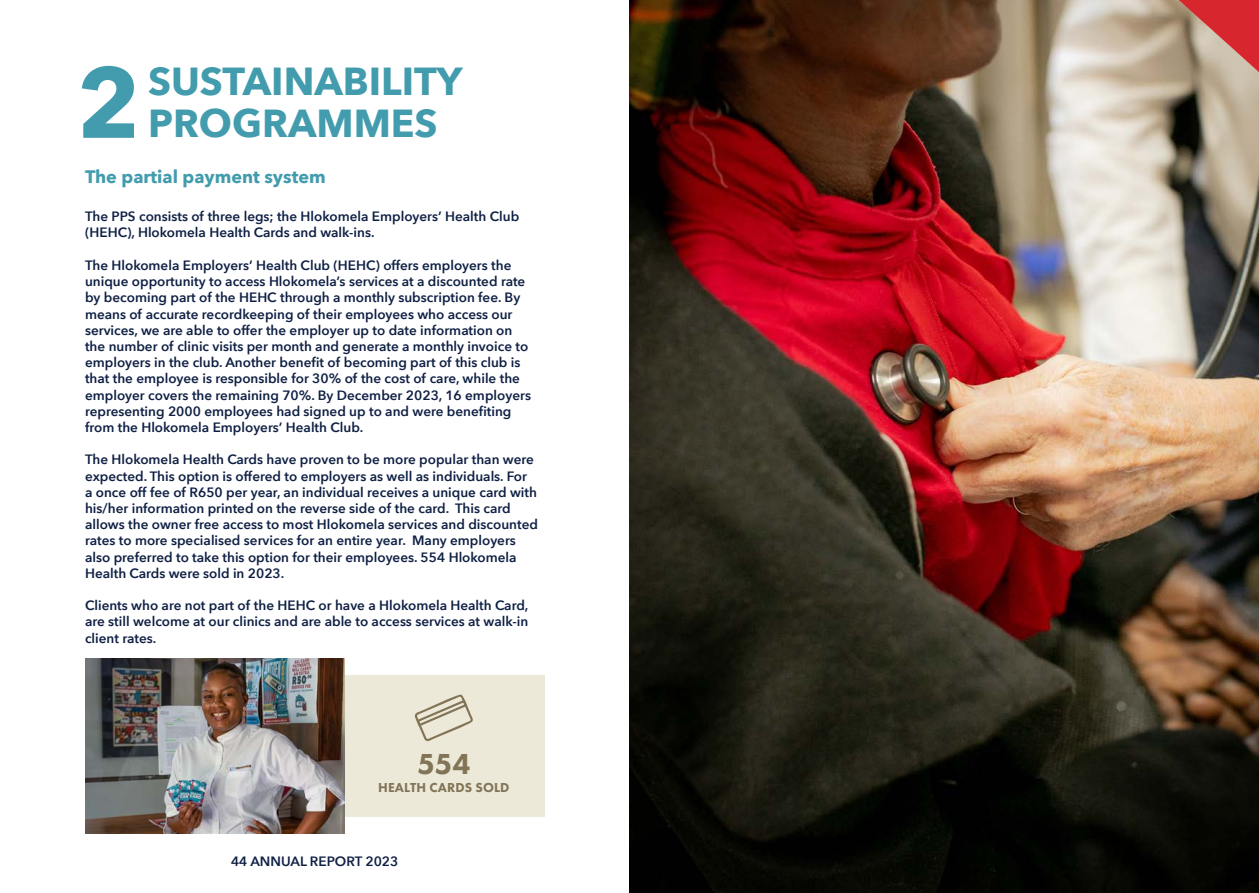
<style>
.page{position:relative;width:1259px;height:893px;background:#fff}
.page>*{position:absolute;margin:0;border:0;box-sizing:border-box;transform-origin:0 0}
.SubHeading{font:700 99px "Avenir Next";color:#429cad}
.SubHeading-2{font:700 39px "Avenir Next";color:#429cad}
.Large_Callout_Text{font:800 30px "Futura PT";color:#827456}
.Body_Copy{font:700 18px "Avenir Next";color:#429cad}
.Body_Copy-2{font:600 13.5px/16.2px "Avenir Next";color:#0f2044}
.Large_Callout_Text-2{font:800 13.5px "Futura PT";letter-spacing:.01em;color:#827456}
</style>
<div class="page">
<img style="left:629px;top:0;width:630px;height:893px">
<div style="left:343px;top:675px;width:201px;height:142px;background:#ede9d9"></div>
<img style="left:86px;top:658px;width:258px;height:175px">
<svg style="left:414px;top:694px;width:59px;height:47px"></svg>
<svg style="left:1178px;top:0;width:81px;height:72px;background:#c6665f"></svg>
<p class="SubHeading" style="left:77px;top:17px;width:65px">2</p>
<p class="SubHeading-2" style="left:148px;top:48px;width:316px">SUSTAINABILITY</p>
<p class="SubHeading-2" style="left:148px;top:90px;width:291px">PROGRAMMES</p>
<p class="Body_Copy" style="left:85px;top:162px;width:242px">The partial payment system</p>
<p class="Body_Copy-2" style="left:85px;top:208px;width:436px">The PPS consists of three legs; the Hlokomela Employers’ Health Club (HEHC), Hlokomela Health Cards and walk-ins.</p>
<p class="Body_Copy-2" style="left:85px;top:257px;width:447px">The Hlokomela Employers’ Health Club (HEHC) offers employers the unique opportunity to access Hlokomela’s services at a discounted rate by becoming part of the HEHC through a monthly subscription fee. By means of accurate recordkeeping of their employees who access our services, we are able to offer the employer up to date information on the number of clinic visits per month and generate a monthly invoice to employers in the club. Another benefit of becoming part of this club is that the employee is responsible for 30% of the cost of care, while the employer covers the remaining 70%. By December 2023, 16 employers representing 2000 employees had signed up to and were benefiting from the Hlokomela Employers’ Health Club.</p>
<p class="Body_Copy-2" style="left:85px;top:451px;width:454px">The Hlokomela Health Cards have proven to be more popular than were expected. This option is offered to employers as well as individuals. For<br>a once off fee of R650 per year, an individual receives a unique card with his/her information printed on the reverse side of the card. This card allows the owner free access to most Hlokomela services and discounted rates to more specialised services for an entire year. Many employers also preferred to take this option for their employees. 554 Hlokomela Health Cards were sold in 2023.</p>
<p class="Body_Copy-2" style="left:85px;top:597px;width:445px;text-align:justify">Clients who are not part of the HEHC or have a Hlokomela Health Card, are still welcome at our clinics and are able to access services at walk-in client rates.</p>
<p class="Large_Callout_Text" style="left:417px;top:745px;width:55px">554</p>
<p class="Large_Callout_Text-2" style="left:378px;top:779px;width:133px">HEALTH CARDS SOLD</p>
<p class="Body_Copy-2" style="left:231px;top:853px;width:169px">44 ANNUAL REPORT 2023</p>
</div>
